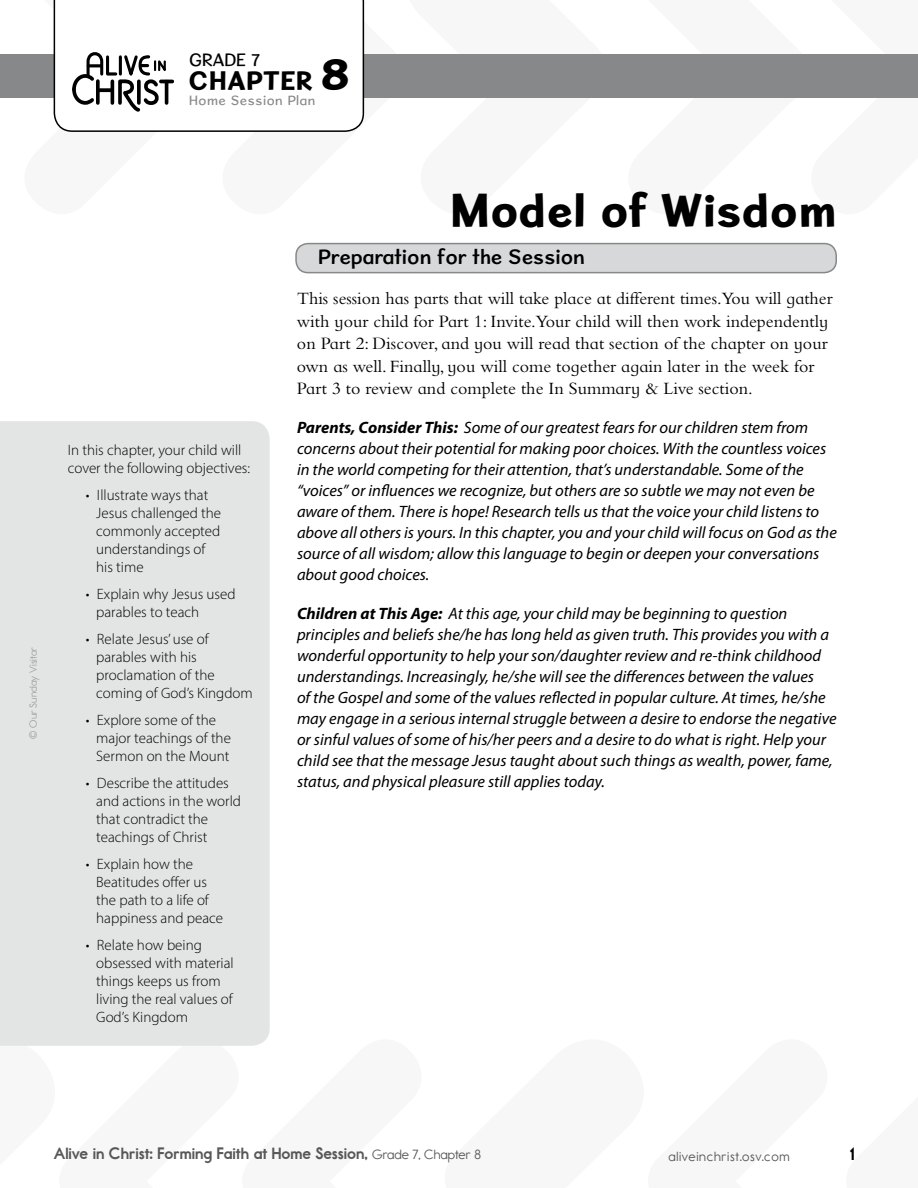
<style>
.page{position:relative;width:918px;height:1188px;background:#fff}
.page>*{position:absolute;margin:0;border:0;box-sizing:border-box;transform-origin:0 0}
.t1{font:48px "Sweater School Xb";color:#000}
.t2{font:27px "Sweater School Xb";letter-spacing:.01em;color:#000}
.t3{font:21px "Sweater School Sb";color:#000}
.t4{font:18px/22.5px "Bembo Infant MT Std";color:#000}
.t5{font:18px "Sweater School Rg";color:#000}
.t6{font:18px "Report School Hv";color:#000}
.t7{font:italic 16.5px/21px "Myriad Pro";color:#000}
.t8{font:16.5px "Report School Hv";color:#58585a}
.t9{font:300 15px/18px "Myriad Pro";color:#000}
.t10{font:13.5px "Report School Rg";letter-spacing:.05em;color:#58585a}
.t11{font:13.5px "Sweater School Rg";letter-spacing:.04em;color:#87888a}
.t12{font:10.5px "Report School Rg";color:#a1a2a4}
.s1{font-size:48px}
.s2{font-weight:700}
.s3{font-family:"Report School Rg";font-size:13.5px}
</style>
<div class="page">
<div style="left:0;top:421px;width:270px;height:625px;background:#e3e4e4"></div>
<div style="left:0;top:54px;width:918px;height:44px;background:#87888a"></div>
<svg style="left:53px;top:0;width:312px;height:132px"></svg>
<div style="left:296px;top:244px;width:540px;height:29px;background:#d7d8d9;border-radius:12px"></div>
<div style="left:296px;top:243px;width:541px;height:30px;border:2px solid #87888a;border-radius:12px"></div>
<p class="t5" style="left:189px;top:49px;width:72px">GRADE 7</p>
<h2 class="t2" style="left:189px;top:63px;width:163px">CHAPTER <span class="s1">8</span></h2>
<p class="t11" style="left:189px;top:92px;width:128px">Home Session Plan</p>
<p class="t12" style="left:27px;top:739px;width:93px;rotate:-90deg">© Our Sunday Visitor</p>
<p class="t9" style="left:68px;top:441px;width:184px">In this chapter, your child will cover the following objectives:</p>
<p class="t9" style="left:96px;top:486px;width:126px;text-indent:-10px">• Illustrate ways that<br>Jesus challenged the commonly accepted understandings of his time</p>
<p class="t9" style="left:96px;top:585px;width:141px;text-indent:-10px">• Explain why Jesus used parables to teach</p>
<p class="t9" style="left:96px;top:630px;width:158px;text-indent:-10px">• Relate Jesus’use of parables with his proclamation of the coming of God’s Kingdom</p>
<p class="t9" style="left:96px;top:711px;width:136px;text-indent:-10px">• Explore some of the major teachings of the<br>Sermon on the Mount</p>
<p class="t9" style="left:96px;top:774px;width:146px;text-indent:-10px">• Describe the attitudes and actions in the world that contradict the teachings of Christ</p>
<p class="t9" style="left:96px;top:855px;width:128px;text-indent:-11px">• Explain how the<br>Beatitudes offer us the path to a life of happiness and peace</p>
<p class="t9" style="left:96px;top:936px;width:139px;text-indent:-11px">• Relate how being obsessed with material things keeps us from living the real values of<br>God’s Kingdom</p>
<h1 class="t1" style="left:451px;top:180px;width:388px">Model of Wisdom</h1>
<p class="t3" style="left:318px;top:244px;width:269px">Preparation for the Session</p>
<p class="t4" style="left:297px;top:287px;width:537px">This session has parts that will take place at different times.You will gather with your child for Part 1: Invite.Your child will then work independently on Part 2: Discover, and you will read that section of the chapter on your own as well. Finally, you will come together again later in the week for Part 3 to review and complete the In Summary &amp; Live section.</p>
<p class="t7" style="left:297px;top:417px;width:541px"><span class="s2">Parents, Consider This:</span> Some of our greatest fears for our children stem from concerns about their potential for making poor choices. With the countless voices in the world competing for their attention, that’s understandable. Some of the “voices” or influences we recognize, but others are so subtle we may not even be aware of them. There is hope! Research tells us that the voice your child listens to above all others is yours. In this chapter, you and your child will focus on God as the source of all wisdom; allow this language to begin or deepen your conversations about good choices.</p>
<p class="t7" style="left:297px;top:603px;width:541px"><span class="s2">Children at This Age:</span> At this age, your child may be beginning to question principles and beliefs she/he has long held as given truth. This provides you with a wonderful opportunity to help your son/daughter review and re-think childhood understandings. Increasingly, he/she will see the differences between the values<br>of the Gospel and some of the values reflected in popular culture. At times, he/she may engage in a serious internal struggle between a desire to endorse the negative or sinful values of some of his/her peers and a desire to do what is right. Help your child see that the message Jesus taught about such things as wealth, power, fame, status, and physical pleasure still applies today.</p>
<p class="t8" style="left:54px;top:1143px;width:429px">Alive in Christ: Forming Faith at Home Session, <span class="s3">Grade 7, Chapter 8</span></p>
<p class="t10" style="left:669px;top:1149px;width:123px">aliveinchrist.osv.com</p>
<p class="t6" style="left:850px;top:1143px;width:6px">1</p>
</div>
